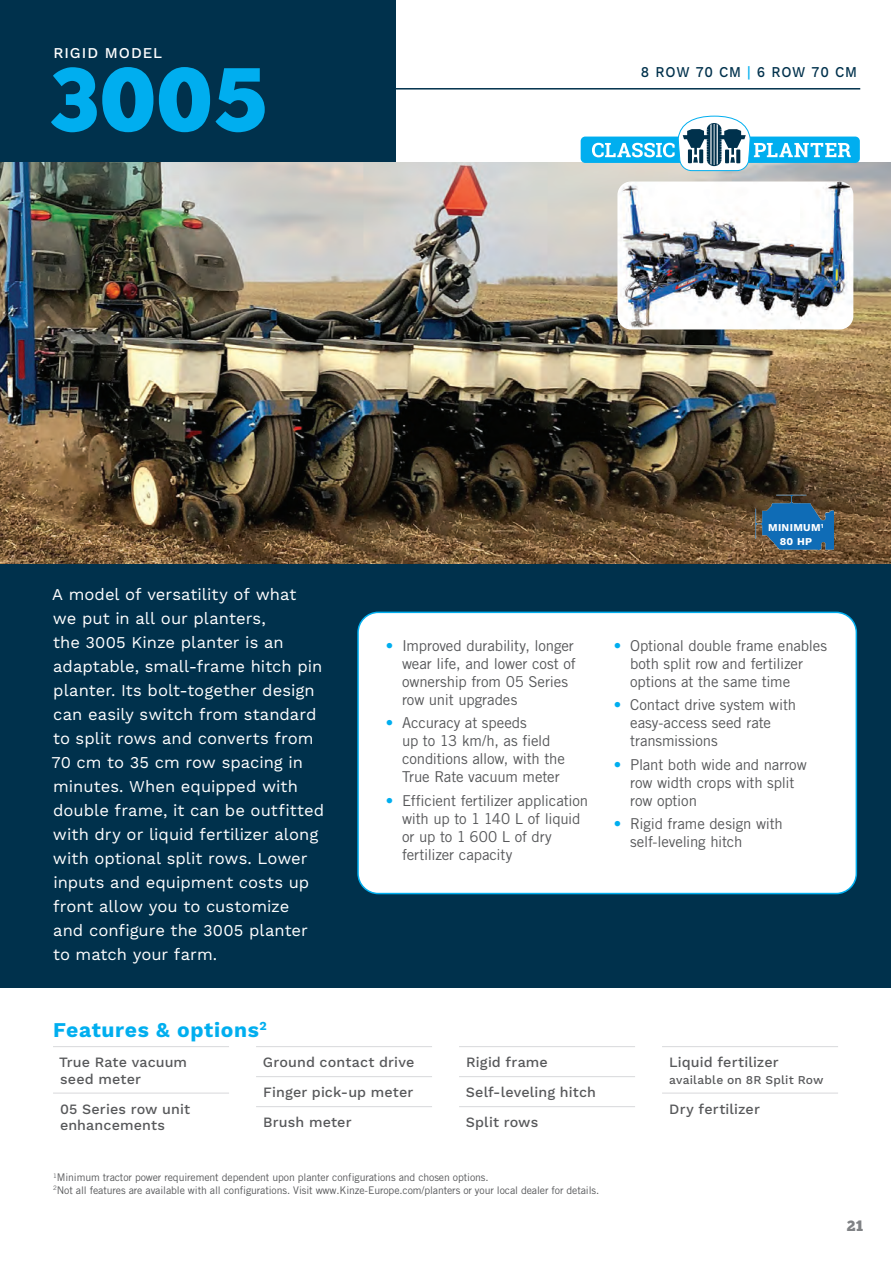
<style>
.page{position:relative;width:891px;height:1261px;background:#fff}
.page>*{position:absolute;margin:0;border:0;box-sizing:border-box;transform-origin:0 0}
.t1{font:90px "Chunk Five Ex";color:#00aeef}
.t2{font:700 21px "Work Sans";letter-spacing:.03em;color:#00aeef}
.t3{font:16.5px/24px "Work Sans";color:#fff}
.t4{font:15px/18px "Trade Gothic LT Std";letter-spacing:-.01em;color:#57585a}
.t5{font:500 15px "Work Sans";letter-spacing:.06em;color:#00314c;scale:.91 1}
.t6{font:500 15px "Work Sans";letter-spacing:.065em;color:#fff}
.t7{font:15px "Chunk Five Ex";color:#808285}
.t8{font:500 14.25px/30px "Work Sans";letter-spacing:.01em;color:#57585a}
.t9{font:500 12px "Work Sans";letter-spacing:.015em;color:#57585a}
.t10{font:10.5px/12.6px "Trade Gothic LT Std";letter-spacing:-.01em;color:#57585a}
.t11{font:700 10.5px/13.5px "Work Sans";letter-spacing:.03em;color:#fff;text-align:center}
.s1{color:#00aeef}
</style>
<div class="page">
<div style="left:0;top:0;width:395px;height:190px;background:#00314c"></div>
<img style="left:0;top:162px;width:891px;height:402px">
<img style="left:754px;top:479px;width:79px;height:76px">
<hr style="left:59px;top:88px;width:801px;height:2px;background:#00314c">
<hr style="left:53px;top:1046px;width:176px;height:1px;background:#dcdddf">
<hr style="left:53px;top:1092px;width:176px;height:1px;background:#dcdddf">
<hr style="left:256px;top:1046px;width:176px;height:1px;background:#dcdddf">
<hr style="left:256px;top:1076px;width:176px;height:1px;background:#dcdddf">
<hr style="left:256px;top:1106px;width:176px;height:1px;background:#dcdddf">
<hr style="left:459px;top:1046px;width:176px;height:1px;background:#dcdddf">
<hr style="left:459px;top:1076px;width:176px;height:1px;background:#dcdddf">
<hr style="left:459px;top:1106px;width:176px;height:1px;background:#dcdddf">
<hr style="left:662px;top:1046px;width:176px;height:1px;background:#dcdddf">
<hr style="left:662px;top:1092px;width:176px;height:1px;background:#dcdddf">
<div style="left:0;top:564px;width:891px;height:423px;background:#00314c"></div>
<div style="left:358px;top:612px;width:498px;height:281px;background:#fff;border-radius:20px"></div>
<div style="left:357px;top:612px;width:500px;height:282px;border:2px solid #00aeef;border-radius:20px"></div>
<div style="left:581px;top:137px;width:279px;height:26px;background:#00aeef;border-radius:5px"></div>
<svg style="left:592px;top:116px;width:259px;height:55px"></svg>
<img style="left:617px;top:181px;width:236px;height:148px">
<p class="t6" style="left:53px;top:44px;width:110px">RIGID MODEL</p>
<h1 class="t1" style="left:50px;top:32px;width:218px">3005</h1>
<p class="t5" style="left:641px;top:63px;width:239px">8 ROW 70 CM <span class="s1">|</span> 6 ROW 70 CM</p>
<p class="t3" style="left:52px;top:583px;width:274px">A model of versatility of what<br>we put in all our planters,<br>the 3005 Kinze planter is an adaptable, small-frame hitch pin planter. Its bolt-together design can easily switch from standard to split rows and converts from<br>70 cm to 35 cm row spacing in minutes. When equipped with double frame, it can be outfitted with dry or liquid fertilizer along with optional split rows. Lower inputs and equipment costs up front allow you to customize<br>and configure the 3005 planter to match your farm.</p>
<p class="t11" style="left:768px;top:521px;width:57px">MINIMUM<sup>1<br></sup>80 HP</p>
<p class="t4" style="left:402px;top:636px;width:175px;text-indent:-16px"><span class="s1">•</span> Improved durability, longer wear life, and lower cost of ownership from 05 Series row unit upgrades</p>
<p class="t4" style="left:402px;top:714px;width:164px;text-indent:-16px"><span class="s1">•</span> Accuracy at speeds<br>up to 13 km/h, as field conditions allow, with the<br>True Rate vacuum meter</p>
<p class="t4" style="left:402px;top:791px;width:188px;text-indent:-16px"><span class="s1">•</span> Efficient fertilizer application with up to 1 140 L of liquid or up to 1 600 L of dry fertilizer capacity</p>
<p class="t4" style="left:630px;top:636px;width:199px;text-indent:-16px"><span class="s1">•</span> Optional double frame enables both split row and fertilizer options at the same time</p>
<p class="t4" style="left:630px;top:696px;width:167px;text-indent:-16px"><span class="s1">•</span> Contact drive system with easy-access seed rate transmissions</p>
<p class="t4" style="left:630px;top:755px;width:178px;text-indent:-16px"><span class="s1">•</span> Plant both wide and narrow row width crops with split row option</p>
<p class="t4" style="left:630px;top:815px;width:154px;text-indent:-16px"><span class="s1">•</span> Rigid frame design with self-leveling hitch</p>
<h2 class="t2" style="left:53px;top:1018px;width:215px">Features &amp; options<sup>2</sup></h2>
<p class="t8" style="left:59px;top:1055px;width:130px;line-height:16.5px">True Rate vacuum seed meter</p>
<p class="t8" style="left:60px;top:1101px;width:132px;line-height:16.5px">05 Series row unit enhancements</p>
<p class="t8" style="left:263px;top:1048px;width:153px;text-align:justify">Ground contact drive Finger pick-up meter Brush meter</p>
<p class="t8" style="left:466px;top:1048px;width:132px">Rigid frame<br>Self-leveling hitch<br>Split rows</p>
<p class="t8" style="left:669px;top:1048px;width:111px">Liquid fertilizer</p>
<p class="t9" style="left:669px;top:1073px;width:156px">available on 8R Split Row</p>
<p class="t8" style="left:669px;top:1095px;width:92px">Dry fertilizer</p>
<p class="t10" style="left:53px;top:1171px;width:548px"><sup>1</sup>Minimum tractor power requirement dependent upon planter configurations and chosen options.<br><sup>2</sup>Not all features are available with all configurations. Visit www.Kinze-Europe.com/planters or your local dealer for details.</p>
<p class="t7" style="left:847px;top:1214px;width:18px">21</p>
</div>
